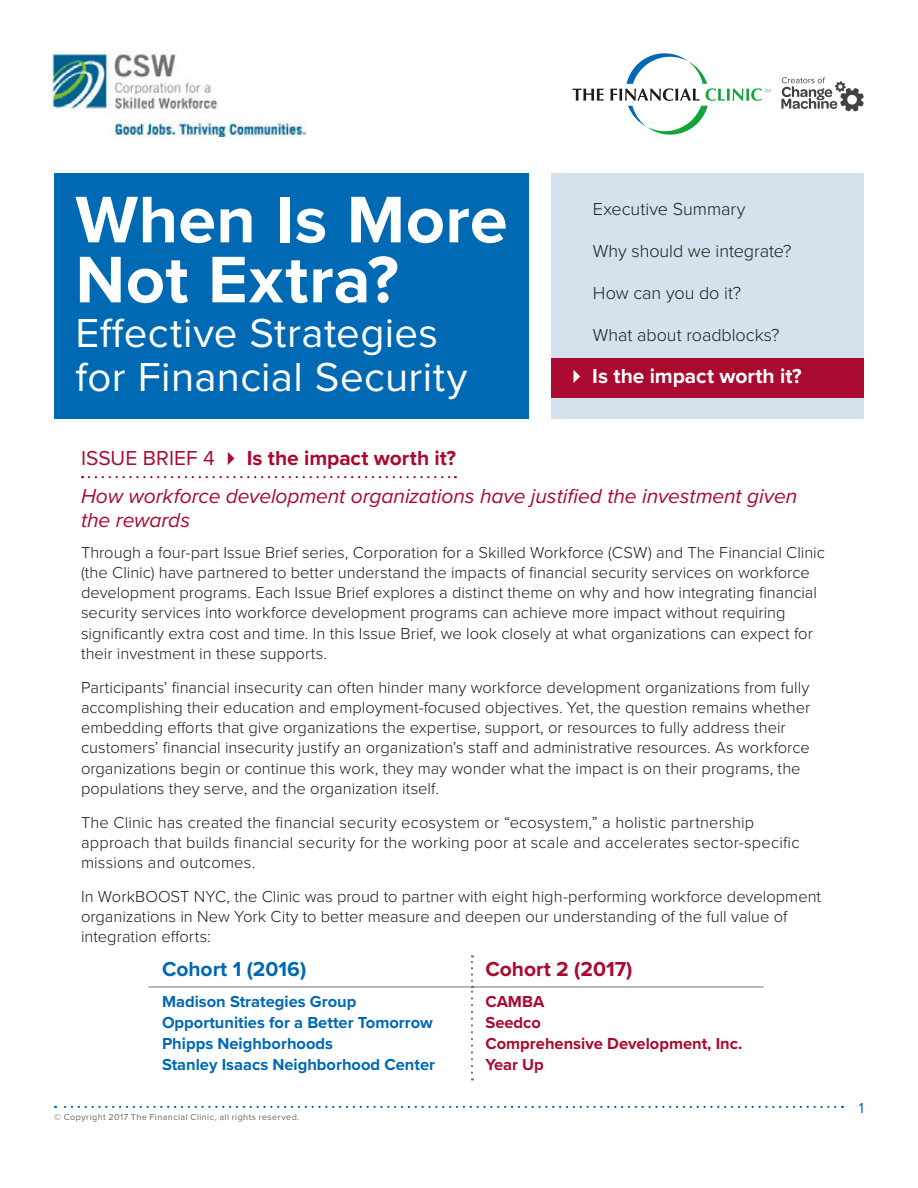
<style>
.page{position:relative;width:918px;height:1188px;background:#fff}
.page>*{position:absolute;margin:0;border:0;box-sizing:border-box;transform-origin:0 0}
.t1{font:700 68.25px/60px "Proxima Nova";letter-spacing:.01em;color:#fff}
.t2{font:42px/43.5px "Proxima Nova";letter-spacing:.01em;color:#fff}
.B_HEAD_Red{font:italic 21px/24px "Proxima Nova";letter-spacing:-.005em;color:#aa0a2f}
.B_HEAD_Red-2{font:700 21px "Proxima Nova";color:#aa0a2f}
.body_copy{font:700 21px "Proxima Nova";letter-spacing:-.005em;color:#fff}
.t3{font:700 21px "Proxima Nova";color:#0069b4}
.body_copy-2{font:300 18px "Proxima Nova";letter-spacing:-.005em;color:#1d1d1b}
.body_copy-3{font:300 16.5px/20.2px "Proxima Nova";color:#1d1d1b}
.t4{font:700 16.5px "Proxima Nova";color:#0069b4}
.t5{font:700 16.5px "Proxima Nova";color:#aa0a2f}
.t6{font:15px "Proxima Nova";color:#0069b4}
.t7{font:9px "Proxima Nova";letter-spacing:.045em;color:#666665}
.s1{font-weight:400}
</style>
<div class="page">
<svg style="left:55px;top:1106px;width:780px;height:2px"></svg>
<svg style="left:89px;top:476px;width:367px;height:2px"></svg>
<hr style="left:148px;top:987px;width:323px;height:1px;background:#747373">
<hr style="left:473px;top:987px;width:291px;height:1px;background:#747373">
<svg style="left:471px;top:955px;width:2px;height:126px"></svg>
<img style="left:49px;top:51px;width:256px;height:86px">
<svg style="left:573px;top:89px;width:31px;height:12px"></svg>
<svg style="left:610px;top:53px;width:161px;height:82px"></svg>
<svg style="left:781px;top:77px;width:83px;height:35px"></svg>
<div style="left:54px;top:173px;width:474px;height:246px;background:#0069b4"></div>
<div style="left:552px;top:173px;width:312px;height:246px;background:#d3e2ec"></div>
<div style="left:552px;top:359px;width:312px;height:39px;background:#aa0a2f"></div>
<p class="t1" style="left:75px;top:188px;width:434px">When Is More<br>Not Extra?</p>
<p class="t2" style="left:75px;top:310px;width:394px">Effective Strategies for Financial Security</p>
<p class="body_copy-2" style="left:593px;top:196px;width:154px">Executive Summary</p>
<p class="body_copy-2" style="left:593px;top:238px;width:200px">Why should we integrate?</p>
<p class="body_copy-2" style="left:593px;top:280px;width:150px">How can you do it?</p>
<p class="body_copy-2" style="left:593px;top:322px;width:188px">What about roadblocks?</p>
<p class="body_copy" style="left:566px;top:361px;width:237px">✔ Is the impact worth it?</p>
<p class="B_HEAD_Red-2" style="left:81px;top:443px;width:376px"><span class="s1">ISSUE BRIEF 4</span> ✔ Is the impact worth it?</p>
<p class="B_HEAD_Red" style="left:81px;top:483px;width:718px">How workforce development organizations have justified the investment given the rewards</p>
<p class="body_copy-3" style="left:81px;top:541px;width:745px">Through a four-part Issue Brief series, Corporation for a Skilled Workforce (CSW) and The Financial Clinic (the Clinic) have partnered to better understand the impacts of financial security services on workforce development programs. Each Issue Brief explores a distinct theme on why and how integrating financial security services into workforce development programs can achieve more impact without requiring significantly extra cost and time. In this Issue Brief, we look closely at what organizations can expect for their investment in these supports.</p>
<p class="body_copy-3" style="left:81px;top:676px;width:731px">Participants’ financial insecurity can often hinder many workforce development organizations from fully accomplishing their education and employment-focused objectives. Yet, the question remains whether embedding efforts that give organizations the expertise, support, or resources to fully address their customers’ financial insecurity justify an organization’s staff and administrative resources. As workforce organizations begin or continue this work, they may wonder what the impact is on their programs, the populations they serve, and the organization itself.</p>
<p class="body_copy-3" style="left:81px;top:811px;width:720px">The Clinic has created the financial security ecosystem or “ecosystem,” a holistic partnership approach that builds financial security for the working poor at scale and accelerates sector-specific missions and outcomes.</p>
<p class="body_copy-3" style="left:81px;top:886px;width:742px">In WorkBOOST NYC, the Clinic was proud to partner with eight high-performing workforce development organizations in New York City to better measure and deepen our understanding of the full value of integration efforts:</p>
<p class="t3" style="left:162px;top:953px;width:146px">Cohort 1 (2016)</p>
<p class="B_HEAD_Red-2" style="left:485px;top:953px;width:148px">Cohort 2 (2017)</p>
<p class="t4" style="left:162px;top:989px;width:196px">Madison Strategies Group</p>
<p class="t4" style="left:162px;top:1010px;width:272px">Opportunities for a Better Tomorrow</p>
<p class="t4" style="left:162px;top:1031px;width:173px">Phipps Neighborhoods</p>
<p class="t4" style="left:162px;top:1052px;width:275px">Stanley Isaacs Neighborhood Center</p>
<p class="t5" style="left:485px;top:989px;width:60px">CAMBA</p>
<p class="t5" style="left:485px;top:1010px;width:57px">Seedco</p>
<p class="t5" style="left:485px;top:1031px;width:258px">Comprehensive Development, Inc.</p>
<p class="t5" style="left:485px;top:1052px;width:60px">Year Up</p>
<p class="t7" style="left:54px;top:1110px;width:247px">© Copyright 2017 The Financial Clinic, all rights reserved.</p>
<p class="t6" style="left:859px;top:1096px;width:7px">1</p>
</div>
